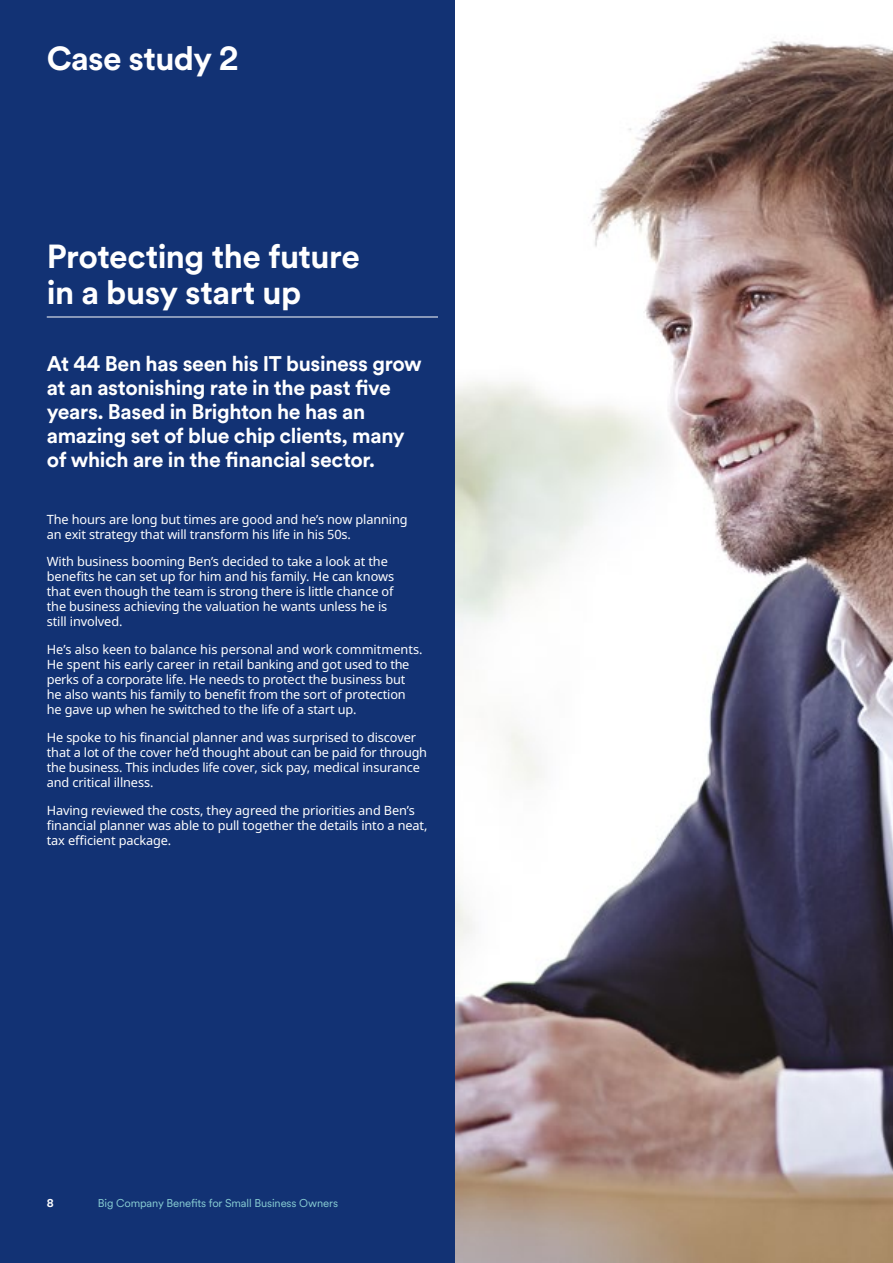
<style>
.page{position:relative;width:893px;height:1263px;background:#123274}
.page>*{position:absolute;margin:0;border:0;box-sizing:border-box;transform-origin:0 0}
.t1{font:700 33px/36px "Schroders Circular";letter-spacing:-.015em;color:#fff}
.t2{font:700 21px/24px "Schroders Circular";letter-spacing:-.02em;color:#fff}
.t3{font:12.75px/15px "Noto Sans";letter-spacing:-.01em;color:#fff}
.t4{font:11.25px "Schroders Circular";letter-spacing:-.01em;color:#88cdd3}
.t5{font:700 11.25px "Schroders Circular";color:#fff}
</style>
<div class="page">
<hr style="left:47px;top:317px;width:391px;height:1px;background:#fff">
<img style="left:455px;top:0;width:438px;height:1263px">
<h1 class="t1" style="left:47px;top:39px;width:194px">Case study 2</h1>
<h1 class="t1" style="left:47px;top:237px;width:315px">Protecting the future in a busy start up</h1>
<h2 class="t2" style="left:47px;top:351px;width:377px">At 44 Ben has seen his IT business grow at an astonishing rate in the past five years. Based in Brighton he has an amazing set of blue chip clients, many of which are in the financial sector.</h2>
<p class="t3" style="left:47px;top:511px;width:362px">The hours are long but times are good and he’s now planning an exit strategy that will transform his life in his 50s.</p>
<p class="t3" style="left:47px;top:554px;width:349px">With business booming Ben’s decided to take a look at the benefits he can set up for him and his family. He can knows that even though the team is strong there is little chance of the business achieving the valuation he wants unless he is still involved.</p>
<p class="t3" style="left:47px;top:642px;width:377px">He’s also keen to balance his personal and work commitments.<br>He spent his early career in retail banking and got used to the perks of a corporate life. He needs to protect the business but he also wants his family to benefit from the sort of protection he gave up when he switched to the life of a start up.</p>
<p class="t3" style="left:47px;top:729px;width:382px">He spoke to his financial planner and was surprised to discover that a lot of the cover he’d thought about can be paid for through the business. This includes life cover, sick pay, medical insurance and critical illness.</p>
<p class="t3" style="left:47px;top:802px;width:382px">Having reviewed the costs, they agreed the priorities and Ben’s financial planner was able to pull together the details into a neat, tax efficient package.</p>
<p class="t5" style="left:47px;top:1195px;width:8px">8</p>
<p class="t4" style="left:98px;top:1195px;width:242px">Big Company Benefits for Small Business Owners</p>
</div>
